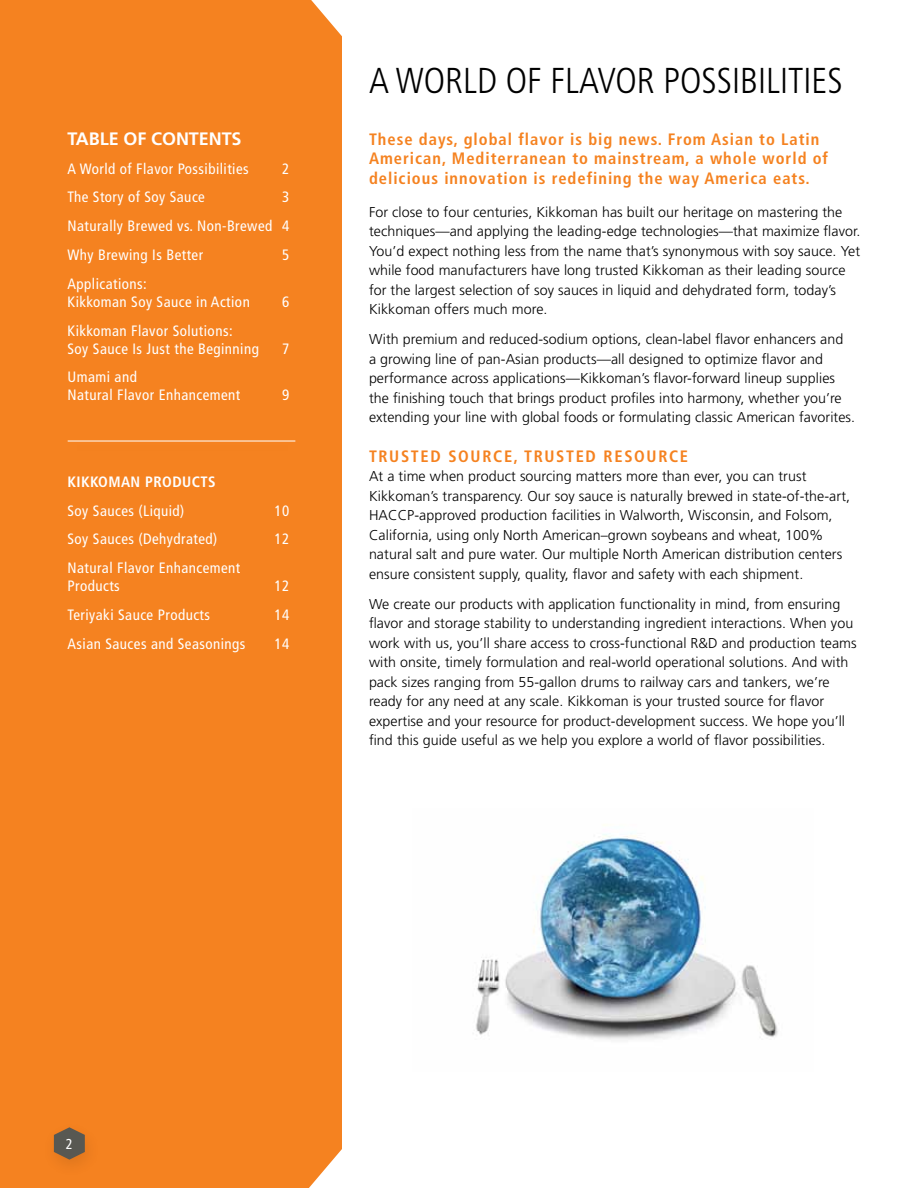
<style>
.page{position:relative;width:918px;height:1188px;background:#fff}
.page>*{position:absolute;margin:0;border:0;box-sizing:border-box;transform-origin:0 0}
.t1{font:300 condensed 36px "Frutiger";color:#000}
.t2{font:700 18px "Frutiger";letter-spacing:-.005em;color:#fff}
.t3{font:700 condensed 16.5px/19.5px "Frutiger";letter-spacing:.06em;color:#f58220}
.t4{font:condensed 15px/18px "Frutiger";letter-spacing:.03em;color:#fff}
.t5{font:700 condensed 15px "Frutiger";letter-spacing:.03em;color:#fff}
.t6{font:condensed 14.4px "Frutiger";color:#fff}
.t7{font:300 14.25px/19.5px "Frutiger";letter-spacing:.005em;color:#000}
</style>
<div class="page">
<div style="left:0;top:0;width:342px;height:1188px;background:#f58220"></div>
<div style="left:58px;top:432px;width:251px;height:31px;background:#f58220"></div>
<hr style="left:68px;top:441px;width:227px;height:1px;background:#fff">
<img style="left:476px;top:825px;width:302px;height:215px">
<div style="left:41px;top:1120px;width:61px;height:60px;background:#f58220"></div>
<svg style="left:54px;top:1127px;width:31px;height:33px"></svg>
<p class="t2" style="left:68px;top:128px;width:176px">TABLE OF CONTENTS</p>
<p class="t4" style="left:68px;top:160px;width:183px">A World of Flavor Possibilities</p>
<p class="t4" style="left:282px;top:160px;width:9px">2</p>
<p class="t4" style="left:68px;top:188px;width:139px">The Story of Soy Sauce</p>
<p class="t4" style="left:68px;top:183px;width:223px;line-height:28.8px;text-align:justify;text-indent:215px">3<br>Naturally Brewed vs. Non-Brewed 4<br>Why Brewing Is Better</p>
<p class="t4" style="left:282px;top:246px;width:9px">5</p>
<p class="t4" style="left:68px;top:275px;width:184px">Applications:<br>Kikkoman Soy Sauce in Action</p>
<p class="t4" style="left:68px;top:322px;width:193px">Kikkoman Flavor Solutions:<br>Soy Sauce Is Just the Beginning</p>
<p class="t4" style="left:68px;top:368px;width:174px">Umami and<br>Natural Flavor Enhancement</p>
<p class="t4" style="left:282px;top:293px;width:9px">6</p>
<p class="t4" style="left:282px;top:340px;width:9px">7</p>
<p class="t4" style="left:282px;top:386px;width:9px">9</p>
<p class="t5" style="left:68px;top:473px;width:150px">Kikkoman Products</p>
<p class="t4" style="left:68px;top:502px;width:118px">Soy Sauces (Liquid)</p>
<p class="t4" style="left:275px;top:502px;width:16px">10</p>
<p class="t4" style="left:68px;top:530px;width:151px">Soy Sauces (Dehydrated)</p>
<p class="t4" style="left:275px;top:530px;width:16px">12</p>
<p class="t4" style="left:68px;top:559px;width:174px">Natural Flavor Enhancement<br>Products</p>
<p class="t4" style="left:275px;top:577px;width:16px">12</p>
<p class="t4" style="left:68px;top:606px;width:144px">Teriyaki Sauce Products</p>
<p class="t4" style="left:275px;top:606px;width:16px">14</p>
<p class="t4" style="left:68px;top:635px;width:180px">Asian Sauces and Seasonings</p>
<p class="t4" style="left:275px;top:635px;width:16px">14</p>
<h1 class="t1" style="left:369px;top:60px;width:475px">A WORLD OF FLAVOR POSSIBILITIES</h1>
<p class="t3" style="left:369px;top:129px;width:461px">These days, global flavor is big news. From Asian to Latin<br>American, Mediterranean to mainstream, a whole world of delicious innovation is redefining the way America eats.</p>
<p class="t7" style="left:369px;top:202px;width:493px">For close to four centuries, Kikkoman has built our heritage on mastering the techniques—and applying the leading-edge technologies—that maximize flavor.<br>You’d expect nothing less from the name that’s synonymous with soy sauce. Yet while food manufacturers have long trusted Kikkoman as their leading source for the largest selection of soy sauces in liquid and dehydrated form, today’s Kikkoman offers much more.</p>
<p class="t7" style="left:369px;top:330px;width:488px">With premium and reduced-sodium options, clean-label flavor enhancers and<br>a growing line of pan-Asian products—all designed to optimize flavor and performance across applications—Kikkoman’s flavor-forward lineup supplies the finishing touch that brings product profiles into harmony, whether you’re extending your line with global foods or formulating classic American favorites.</p>
<p class="t3" style="left:369px;top:446px;width:11px">TRUST</p>
<p class="t3" style="left:420px;top:446px;width:40px">ED SOURC</p>
<p class="t3" style="left:504px;top:446px;width:32px">E, TRUST</p>
<p class="t3" style="left:576px;top:446px;width:61px">ED RESOURC</p>
<p class="t3" style="left:680px;top:446px;width:10px">E</p>
<p class="t7" style="left:369px;top:466px;width:483px">At a time when product sourcing matters more than ever, you can trust Kikkoman’s transparency. Our soy sauce is naturally brewed in state-of-the-art, HACCP-approved production facilities in Walworth, Wisconsin, and Folsom, California, using only North American–grown soybeans and wheat, 100% natural salt and pure water. Our multiple North American distribution centers ensure consistent supply, quality, flavor and safety with each shipment.</p>
<p class="t7" style="left:369px;top:594px;width:489px">We create our products with application functionality in mind, from ensuring flavor and storage stability to understanding ingredient interactions. When you work with us, you’ll share access to cross-functional R&amp;D and production teams with onsite, timely formulation and real-world operational solutions. And with pack sizes ranging from 55-gallon drums to railway cars and tankers, we’re ready for any need at any scale. Kikkoman is your trusted source for flavor expertise and your resource for product-development success. We hope you’ll find this guide useful as we help you explore a world of flavor possibilities.</p>
<p class="t6" style="left:66px;top:1136px;width:8px">2</p>
</div>
